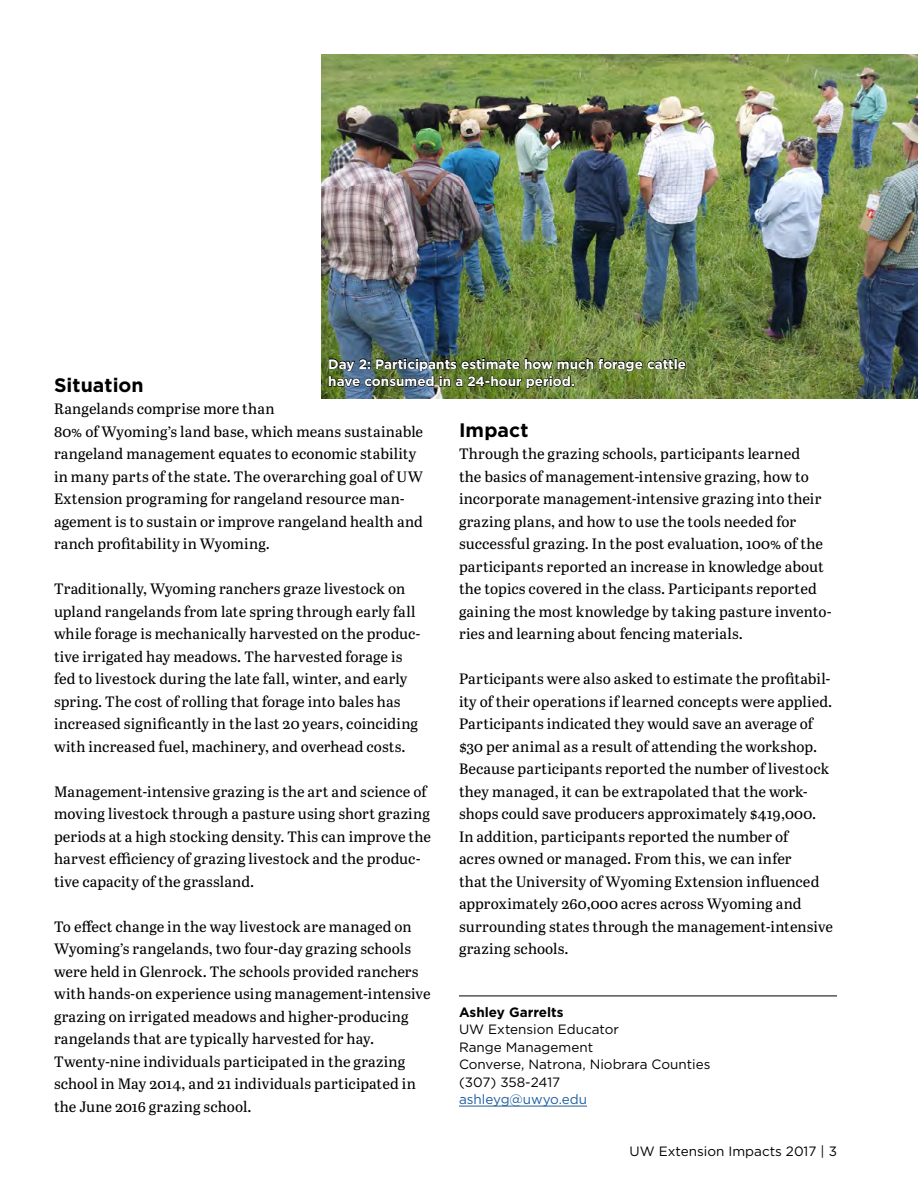
<style>
.page{position:relative;width:918px;height:1188px;background:#fff}
.page>*{position:absolute;margin:0;border:0;box-sizing:border-box;transform-origin:0 0}
.t1{font:700 19.5px "Gotham";letter-spacing:.005em;color:#000}
.t2{font:15px/22.5px "Abril Text";letter-spacing:.01em;color:#000}
.t3{font:13.5px/17.5px "Gotham";color:#000}
.t4{font:700 13.5px/17.5px "Gotham";color:#fff}
.t5{font:13.5px "Gotham";color:#215e9e}
.t6{font:700 13.5px "Gotham";color:#000}
</style>
<div class="page">
<hr style="left:459px;top:996px;width:378px;height:1px;background:#000">
<hr style="left:459px;top:1106px;width:128px;height:1px;background:#215e9e">
<img style="left:321px;top:54px;width:597px;height:345px">
<img style="left:328px;top:358px;width:358px;height:31px">
<p class="t4" style="left:328px;top:355px;width:359px">Day 2: Participants estimate how much forage cattle have consumed in a 24-hour period.</p>
<h1 class="t1" style="left:54px;top:372px;width:91px">Situation</h1>
<p class="t2" style="left:54px;top:397px;width:371px">Rangelands comprise more than<br>80% of Wyoming’s land base, which means sustainable rangeland management equates to economic stability in many parts of the state. The overarching goal of UW Extension programing for rangeland resource man&shy;agement is to sustain or improve rangeland health and ranch profitability in Wyoming.</p>
<p class="t2" style="left:54px;top:577px;width:368px">Traditionally, Wyoming ranchers graze livestock on upland rangelands from late spring through early fall while forage is mechanically harvested on the produc&shy;tive irrigated hay meadows. The harvested forage is fed to livestock during the late fall, winter, and early spring. The cost of rolling that forage into bales has increased significantly in the last 20 years, coinciding with increased fuel, machinery, and overhead costs.</p>
<p class="t2" style="left:54px;top:779px;width:379px">Management-intensive grazing is the art and science of moving livestock through a pasture using short grazing periods at a high stocking density. This can improve the harvest efficiency of grazing livestock and the produc&shy;tive capacity of the grassland.</p>
<p class="t2" style="left:54px;top:914px;width:378px">To effect change in the way livestock are managed on Wyoming’s rangelands, two four-day grazing schools were held in Glenrock. The schools provided ranchers with hands-on experience using management-intensive grazing on irrigated meadows and higher-producing rangelands that are typically harvested for hay.<br>Twenty-nine individuals participated in the grazing school in May 2014, and 21 individuals participated in the June 2016 grazing school.</p>
<h1 class="t1" style="left:459px;top:417px;width:71px">Impact</h1>
<p class="t2" style="left:459px;top:442px;width:374px">Through the grazing schools, participants learned<br>the basics of management-intensive grazing, how to incorporate management-intensive grazing into their grazing plans, and how to use the tools needed for successful grazing. In the post evaluation, 100% of the participants reported an increase in knowledge about the topics covered in the class. Participants reported gaining the most knowledge by taking pasture invento&shy;ries and learning about fencing materials.</p>
<p class="t2" style="left:459px;top:667px;width:376px">Participants were also asked to estimate the profitabil&shy;ity of their operations if learned concepts were applied.<br>Participants indicated they would save an average of $30 per animal as a result of attending the workshop.<br>Because participants reported the number of livestock they managed, it can be extrapolated that the work&shy;shops could save producers approximately $419,000.<br>In addition, participants reported the number of<br>acres owned or managed. From this, we can infer<br>that the University of Wyoming Extension influenced approximately 260,000 acres across Wyoming and surrounding states through the management-intensive grazing schools.</p>
<p class="t6" style="left:459px;top:1003px;width:106px">Ashley Garrelts</p>
<p class="t3" style="left:459px;top:1020px;width:253px">UW Extension Educator<br>Range Management<br>Converse, Natrona, Niobrara Counties (307) 358-2417</p>
<p class="t5" style="left:459px;top:1091px;width:130px">ashleyg@uwyo.edu</p>
<p class="t3" style="left:630px;top:1142px;width:209px">UW Extension Impacts 2017 | 3</p>
</div>
